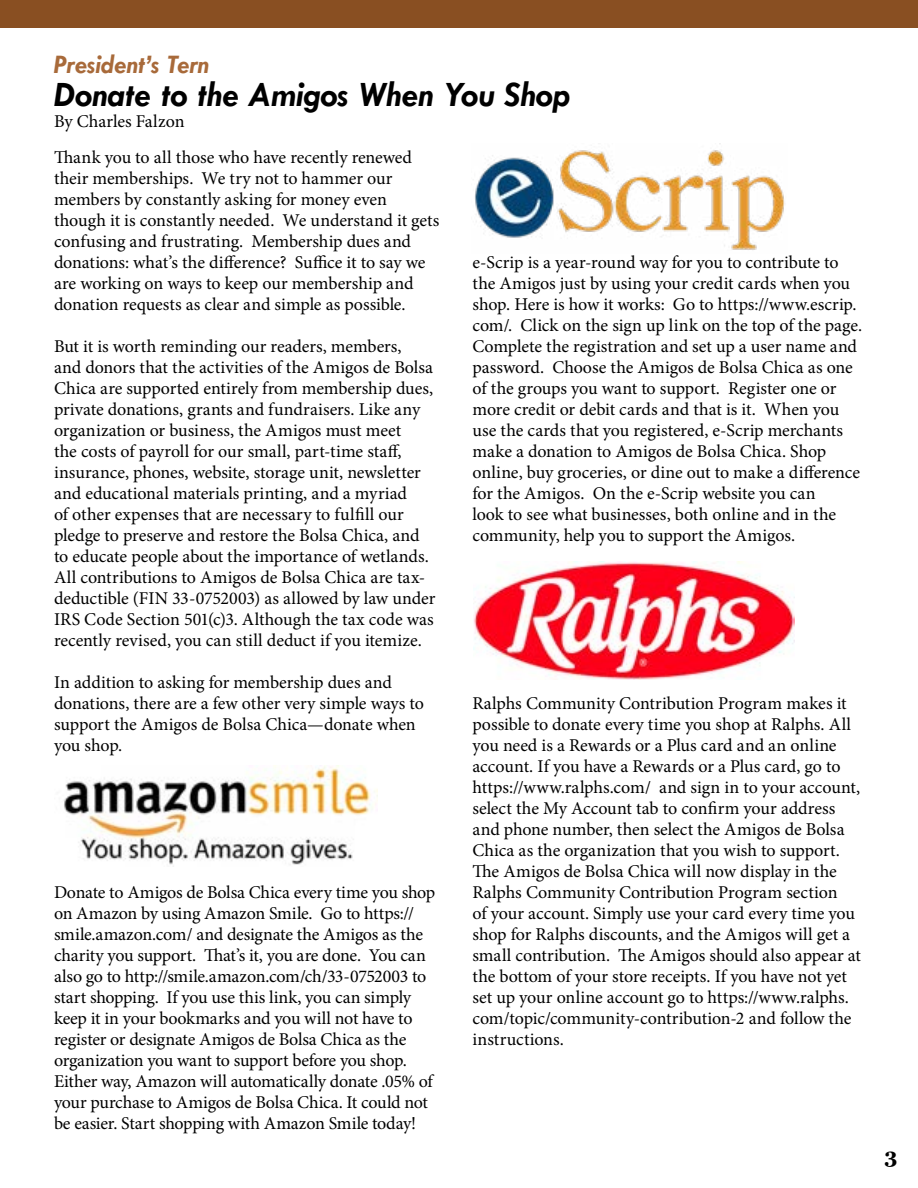
<style>
.page{position:relative;width:918px;height:1188px;background:#fff}
.page>*{position:absolute;margin:0;border:0;box-sizing:border-box;transform-origin:0 0}
.t1{font:italic 700 36px "Tw Cen";letter-spacing:-.005em;color:#000}
.t2{font:italic 700 27px "Tw Cen";letter-spacing:-.01em;color:#a86a3a}
.t3{font:700 21px "Georgia";color:#000}
.t4{font:18px/21px "Minion Pro";letter-spacing:-.005em;color:#000}
</style>
<div class="page">
<div style="left:0;top:0;width:918px;height:28px;background:#894f22"></div>
<img style="left:63px;top:766px;width:315px;height:101px">
<img style="left:475px;top:150px;width:310px;height:100px">
<img style="left:473px;top:561px;width:322px;height:119px">
<h2 class="t2" style="left:54px;top:48px;width:157px">President’s Tern</h2>
<h1 class="t1" style="left:54px;top:73px;width:518px">Donate to the Amigos When You Shop</h1>
<p class="t4" style="left:54px;top:103px;width:360px;line-height:36px">By Charles Falzon<br>Thank you to all those who have recently renewed</p>
<p class="t4" style="left:54px;top:167px;width:387px">their memberships. We try not to hammer our members by constantly asking for money even though it is constantly needed. We understand it gets confusing and frustrating. Membership dues and donations: what’s the difference? Suffice it to say we are working on ways to keep our membership and donation requests as clear and simple as possible.</p>
<p class="t4" style="left:54px;top:336px;width:383px">But it is worth reminding our readers, members,<br>and donors that the activities of the Amigos de Bolsa Chica are supported entirely from membership dues, private donations, grants and fundraisers. Like any organization or business, the Amigos must meet<br>the costs of payroll for our small, part-time staff, insurance, phones, website, storage unit, newsletter and educational materials printing, and a myriad<br>of other expenses that are necessary to fulfill our pledge to preserve and restore the Bolsa Chica, and to educate people about the importance of wetlands.<br>All contributions to Amigos de Bolsa Chica are tax&shy;deductible (FIN 33-0752003) as allowed by law under IRS Code Section 501(c)3. Although the tax code was recently revised, you can still deduct if you itemize.</p>
<p class="t4" style="left:54px;top:672px;width:372px">In addition to asking for membership dues and donations, there are a few other very simple ways to support the Amigos de Bolsa Chica—donate when you shop.</p>
<p class="t4" style="left:472px;top:252px;width:391px">e-Scrip is a year-round way for you to contribute to the Amigos just by using your credit cards when you shop. Here is how it works: Go to https://www.escrip. com/. Click on the sign up link on the top of the page.<br>Complete the registration and set up a user name and password. Choose the Amigos de Bolsa Chica as one of the groups you want to support. Register one or more credit or debit cards and that is it. When you use the cards that you registered, e-Scrip merchants make a donation to Amigos de Bolsa Chica. Shop online, buy groceries, or dine out to make a difference for the Amigos. On the e-Scrip website you can<br>look to see what businesses, both online and in the community, help you to support the Amigos.</p>
<p class="t4" style="left:472px;top:693px;width:390px">Ralphs Community Contribution Program makes it possible to donate every time you shop at Ralphs. All you need is a Rewards or a Plus card and an online account. If you have a Rewards or a Plus card, go to https://www.ralphs.com/ and sign in to your account, select the My Account tab to confirm your address and phone number, then select the Amigos de Bolsa Chica as the organization that you wish to support.<br>The Amigos de Bolsa Chica will now display in the Ralphs Community Contribution Program section<br>of your account. Simply use your card every time you shop for Ralphs discounts, and the Amigos will get a small contribution. The Amigos should also appear at the bottom of your store receipts. If you have not yet set up your online account go to https://www.ralphs. com/topic/community-contribution-2 and follow the instructions.</p>
<p class="t4" style="left:54px;top:882px;width:383px">Donate to Amigos de Bolsa Chica every time you shop on Amazon by using Amazon Smile. Go to https:// smile.amazon.com/ and designate the Amigos as the charity you support. That’s it, you are done. You can also go to http://smile.amazon.com/ch/33-0752003 to start shopping. If you use this link, you can simply keep it in your bookmarks and you will not have to register or designate Amigos de Bolsa Chica as the organization you want to support before you shop.<br>Either way, Amazon will automatically donate .05% of your purchase to Amigos de Bolsa Chica. It could not be easier. Start shopping with Amazon Smile today!</p>
<p class="t3" style="left:884px;top:1143px;width:15px">3</p>
</div>
